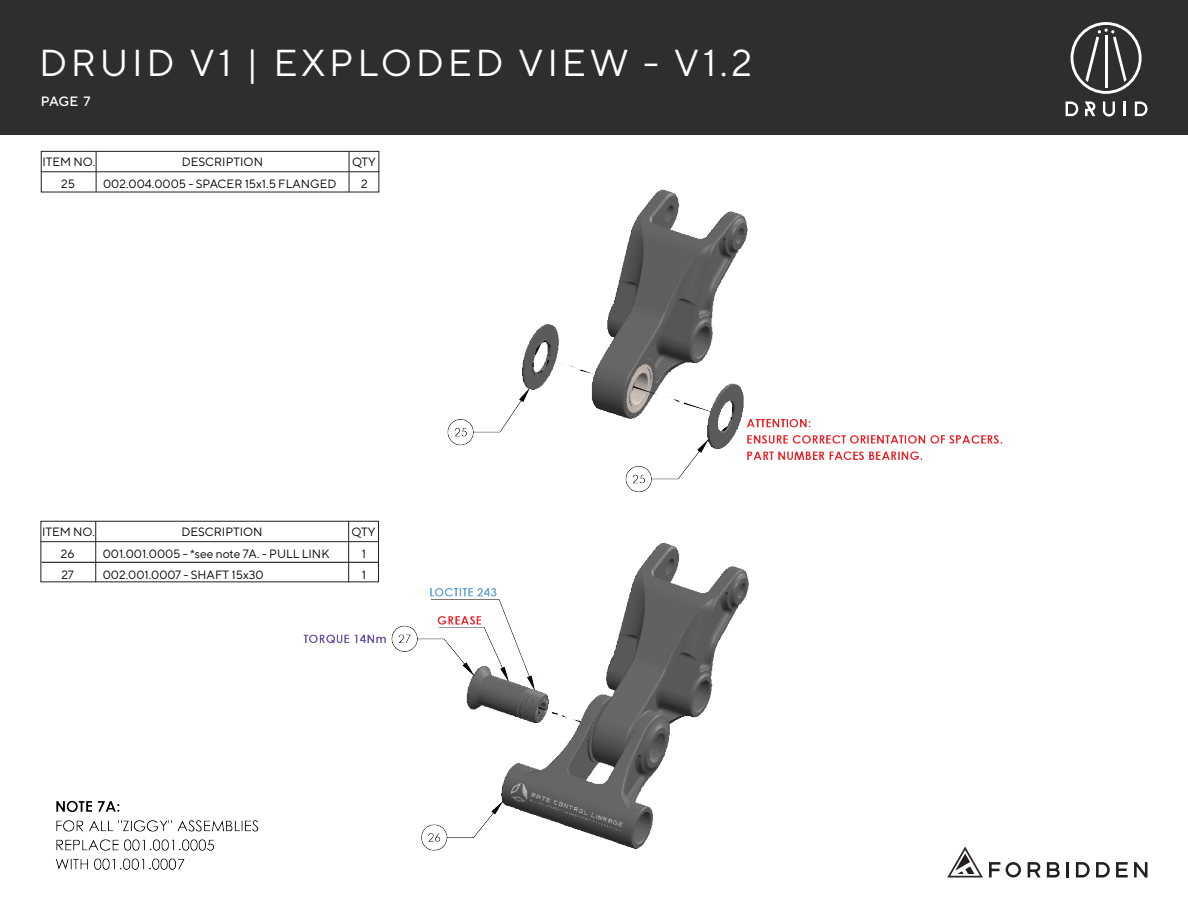
<style>
.page{position:relative;width:1188px;height:918px;background:#fff}
.page>*{position:absolute;margin:0;border:0;box-sizing:border-box;transform-origin:0 0}
.t1{font:37.5px "TT Norms";letter-spacing:.1em;color:#fff}
.t2{font:500 13.5px "TT Norms";color:#fff}
.t3{font:12px "TT Norms";color:#000}
</style>
<div class="page">
<div style="left:0;top:0;width:1188px;height:135px;background:#2e2e2f"></div>
<svg style="left:1066px;top:102px;width:13px;height:14px"></svg>
<svg style="left:1085px;top:101px;width:11px;height:15px"></svg>
<svg style="left:1103px;top:101px;width:12px;height:16px"></svg>
<hr style="left:1123px;top:102px;width:3px;height:14px;background:#fff">
<svg style="left:1135px;top:101px;width:13px;height:15px"></svg>
<svg style="left:1071px;top:22px;width:71px;height:72px"></svg>
<svg style="left:1117px;top:862px;width:11px;height:15px"></svg>
<svg style="left:1134px;top:862px;width:14px;height:15px"></svg>
<img style="left:49px;top:175px;width:1068px;height:703px">
<div style="left:41px;top:151px;width:338px;height:41px;border:1px solid #231f20"></div>
<div style="left:28px;top:487px;width:390px;height:108px;background:#fff"></div>
<div style="left:399px;top:497px;width:622px;height:44px;background:#fff"></div>
<div style="left:40px;top:521px;width:339px;height:61px;border:1px solid #231f20"></div>
<hr style="left:95px;top:521px;width:1px;height:61px;background:#231f20">
<hr style="left:348px;top:521px;width:1px;height:61px;background:#231f20">
<hr style="left:40px;top:541px;width:339px;height:1px;background:#231f20">
<hr style="left:42px;top:562px;width:337px;height:1px;background:#000">
<hr style="left:96px;top:151px;width:1px;height:41px;background:#231f20">
<hr style="left:349px;top:151px;width:1px;height:41px;background:#231f20">
<hr style="left:41px;top:171px;width:338px;height:1px;background:#231f20">
<h1 class="t1" style="left:39px;top:40px;width:715px">DRUID V1 | EXPLODED VIEW - V1.2</h1>
<p class="t2" style="left:41px;top:93px;width:51px">PAGE 7</p>
<p class="t3" style="left:42px;top:154px;width:55px">ITEM NO.</p>
<p class="t3" style="left:182px;top:154px;width:83px">DESCRIPTION</p>
<p class="t3" style="left:352px;top:154px;width:25px">QTY</p>
<p class="t3" style="left:61px;top:176px;width:15px">25</p>
<p class="t3" style="left:103px;top:176px;width:235px">002.004.0005 - SPACER 15x1.5 FLANGED</p>
<p class="t3" style="left:361px;top:176px;width:8px">2</p>
<p class="t3" style="left:42px;top:524px;width:55px">ITEM NO.</p>
<p class="t3" style="left:181px;top:524px;width:83px">DESCRIPTION</p>
<p class="t3" style="left:352px;top:524px;width:25px">QTY</p>
<p class="t3" style="left:61px;top:546px;width:15px">26</p>
<p class="t3" style="left:103px;top:546px;width:228px">001.001.0005 - *see note 7A. - PULL LINK</p>
<p class="t3" style="left:362px;top:546px;width:6px">1</p>
<p class="t3" style="left:62px;top:567px;width:14px">27</p>
<p class="t3" style="left:103px;top:567px;width:162px">002.001.0007 - SHAFT 15x30</p>
<p class="t3" style="left:362px;top:567px;width:6px">1</p>
</div>
